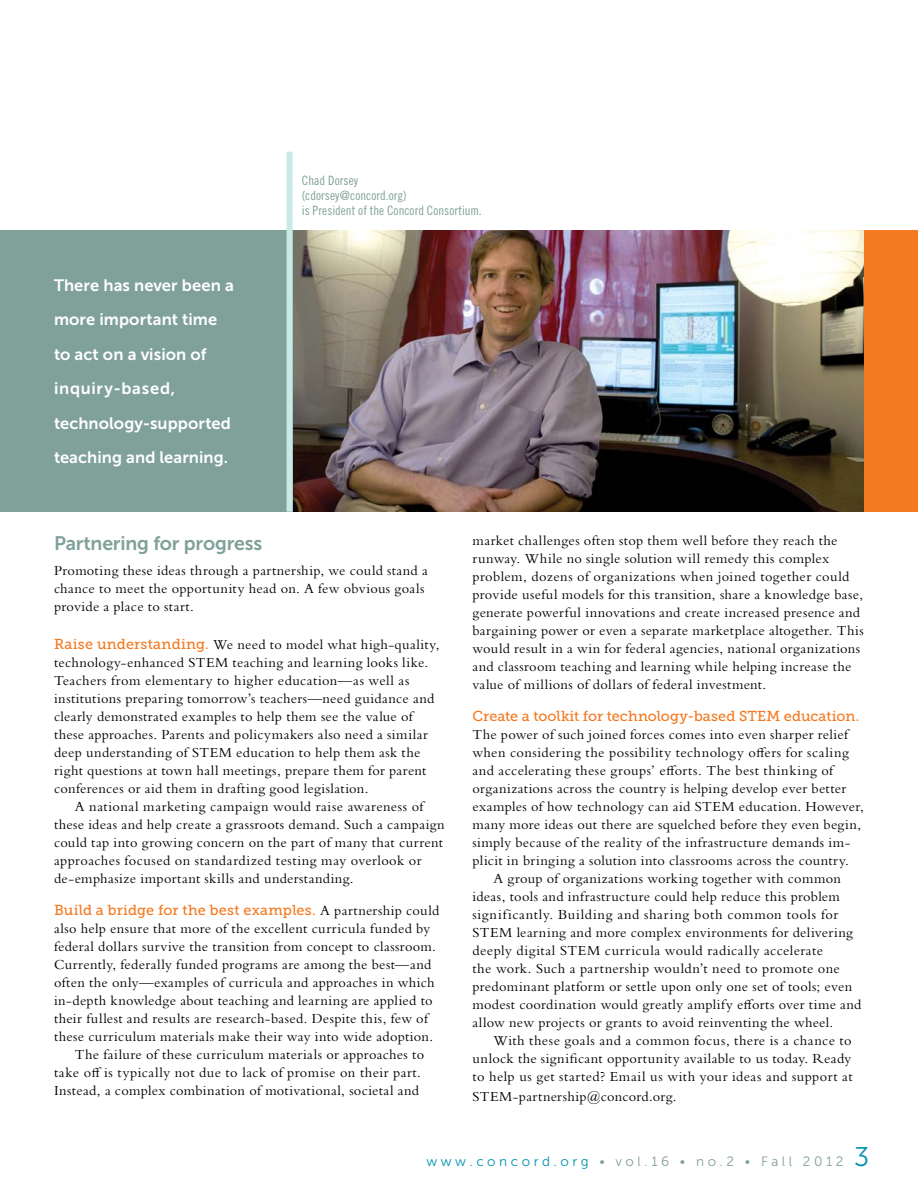
<style>
.page{position:relative;width:918px;height:1188px;background:#fff}
.page>*{position:absolute;margin:0;border:0;box-sizing:border-box;transform-origin:0 0}
.t1{font:19.5px "Museo Sans 700";letter-spacing:-.01em;color:#80a19a}
.t2{font:16.5px/34.5px "Museo Sans 700";letter-spacing:.005em;color:#fff}
.t3{font:14.4px/18px "Bembo Std";letter-spacing:.025em;color:#000}
.t4{font:14.4px "Museo Slab 500";letter-spacing:.005em;color:#f47920}
.t5{font:14.4px "Bembo Std";letter-spacing:.05em;color:#000}
.t6{font:13.5px "Museo Sans 300";letter-spacing:.26em;color:#80a19a}
.t7{font:12.9px/15px "Trade Gothic LT Std Cn 18";letter-spacing:.005em;color:#80a19a}
.s1{font-family:"Museo Slab 500";color:#f47920}
.s2{font-family:"Bembo Std";color:#000}
.s3{color:#0093b0}
.s4{font-size:27px;color:#0093b0}
</style>
<div class="page">
<img style="left:293px;top:230px;width:571px;height:282px">
<div style="left:0;top:230px;width:292px;height:282px;background:#80a19a"></div>
<div style="left:864px;top:230px;width:54px;height:282px;background:#f47920"></div>
<div style="left:287px;top:152px;width:6px;height:360px;background:#c9e9e6"></div>
<p class="t2" style="left:54px;top:268px;width:181px">There has never been a more important time to act on a vision of inquiry-based, technology-supported teaching and learning.</p>
<p class="t7" style="left:302px;top:173px;width:181px">Chad Dorsey<br>(cdorsey@concord.org)<br>is President of the Concord Consortium.</p>
<h1 class="t1" style="left:54px;top:533px;width:210px">Partnering for progress</h1>
<p class="t3" style="left:54px;top:561px;width:375px">Promoting these ideas through a partnership, we could stand a chance to meet the opportunity head on. A few obvious goals provide a place to start.</p>
<p class="t3" style="left:54px;top:635px;width:387px"><span class="s1">Raise understanding.</span> We need to model what high-quality, technology-enhanced STEM teaching and learning looks like.<br>Teachers from elementary to higher education—as well as institutions preparing tomorrow’s teachers—need guidance and clearly demonstrated examples to help them see the value of these approaches. Parents and policymakers also need a similar deep understanding of STEM education to help them ask the right questions at town hall meetings, prepare them for parent conferences or aid them in drafting good legislation.</p>
<p class="t3" style="left:54px;top:797px;width:392px;text-indent:21px">A national marketing campaign would raise awareness of these ideas and help create a grassroots demand. Such a campaign could tap into growing concern on the part of many that current approaches focused on standardized testing may overlook or de-emphasize important skills and understanding.</p>
<p class="t4" style="left:54px;top:902px;width:387px">Build a bridge for the best examples. <span class="s2">A partnership could</span></p>
<p class="t3" style="left:54px;top:919px;width:378px">also help ensure that more of the excellent curricula funded by</p>
<p class="t3" style="left:54px;top:937px;width:384px">federal dollars survive the transition from concept to classroom.</p>
<p class="t3" style="left:54px;top:955px;width:379px">Currently, federally funded programs are among the best—and</p>
<p class="t3" style="left:54px;top:973px;width:382px">often the only—examples of curricula and approaches in which</p>
<p class="t3" style="left:54px;top:991px;width:380px">in-depth knowledge about teaching and learning are applied to</p>
<p class="t3" style="left:54px;top:1009px;width:375px">their fullest and results are research-based. Despite this, few of</p>
<p class="t3" style="left:54px;top:1027px;width:381px">these curriculum materials make their way into wide adoption.</p>
<p class="t3" style="left:75px;top:1045px;width:351px">The failure of these curriculum materials or approaches to</p>
<p class="t3" style="left:54px;top:1063px;width:368px">take off is typically not due to lack of promise on their part.</p>
<p class="t3" style="left:54px;top:1081px;width:366px">Instead, a complex combination of motivational, societal and</p>
<p class="t3" style="left:472px;top:531px;width:393px">market challenges often stop them well before they reach the runway. While no single solution will remedy this complex problem, dozens of organizations when joined together could provide useful models for this transition, share a knowledge base, generate powerful innovations and create increased presence and bargaining power or even a separate marketplace altogether. This would result in a win for federal agencies, national organizations and classroom teaching and learning while helping increase the value of millions of dollars of federal investment.</p>
<p class="t4" style="left:472px;top:708px;width:388px">Create a toolkit for technology-based STEM education.</p>
<p class="t3" style="left:472px;top:725px;width:377px">The power of such joined forces comes into even sharper relief</p>
<p class="t3" style="left:472px;top:743px;width:378px">when considering the possibility technology offers for scaling</p>
<p class="t3" style="left:472px;top:761px;width:362px">and accelerating these groups’ efforts. The best thinking of</p>
<p class="t3" style="left:472px;top:779px;width:375px">organizations across the country is helping develop ever better</p>
<p class="t3" style="left:472px;top:797px;width:393px">examples of how technology can aid STEM education. However,</p>
<p class="t3" style="left:472px;top:815px;width:390px">many more ideas out there are squelched before they even begin,</p>
<p class="t3" style="left:472px;top:833px;width:380px">simply because of the reality of the infrastructure demands im-</p>
<p class="t3" style="left:472px;top:851px;width:378px">plicit in bringing a solution into classrooms across the country.</p>
<p class="t3" style="left:493px;top:869px;width:349px">A group of organizations working together with common</p>
<p class="t3" style="left:472px;top:887px;width:369px">ideas, tools and infrastructure could help reduce this problem</p>
<p class="t5" style="left:472px;top:906px;width:367px">significantly. Building and sharing both common tools for</p>
<p class="t3" style="left:472px;top:923px;width:382px">STEM learning and more complex environments for delivering</p>
<p class="t3" style="left:472px;top:941px;width:352px">deeply digital STEM curricula would radically accelerate</p>
<p class="t3" style="left:472px;top:959px;width:369px">the work. Such a partnership wouldn’t need to promote one</p>
<p class="t3" style="left:472px;top:977px;width:381px">predominant platform or settle upon only one set of tools; even</p>
<p class="t3" style="left:472px;top:995px;width:390px">modest coordination would greatly amplify efforts over time and</p>
<p class="t3" style="left:472px;top:1013px;width:362px">allow new projects or grants to avoid reinventing the wheel.</p>
<p class="t3" style="left:493px;top:1031px;width:360px">With these goals and a common focus, there is a chance to</p>
<p class="t3" style="left:472px;top:1049px;width:380px">unlock the significant opportunity available to us today. Ready</p>
<p class="t3" style="left:472px;top:1067px;width:382px">to help us get started? Email us with your ideas and support at</p>
<p class="t3" style="left:472px;top:1087px;width:205px">STEM-partnership@concord.org.</p>
<p class="t6" style="left:426px;top:1154px;width:444px"><span class="s3">www.concord.org</span> • vol.16 • no.2 • Fall 2012 <span class="s4">3</span></p>
</div>
